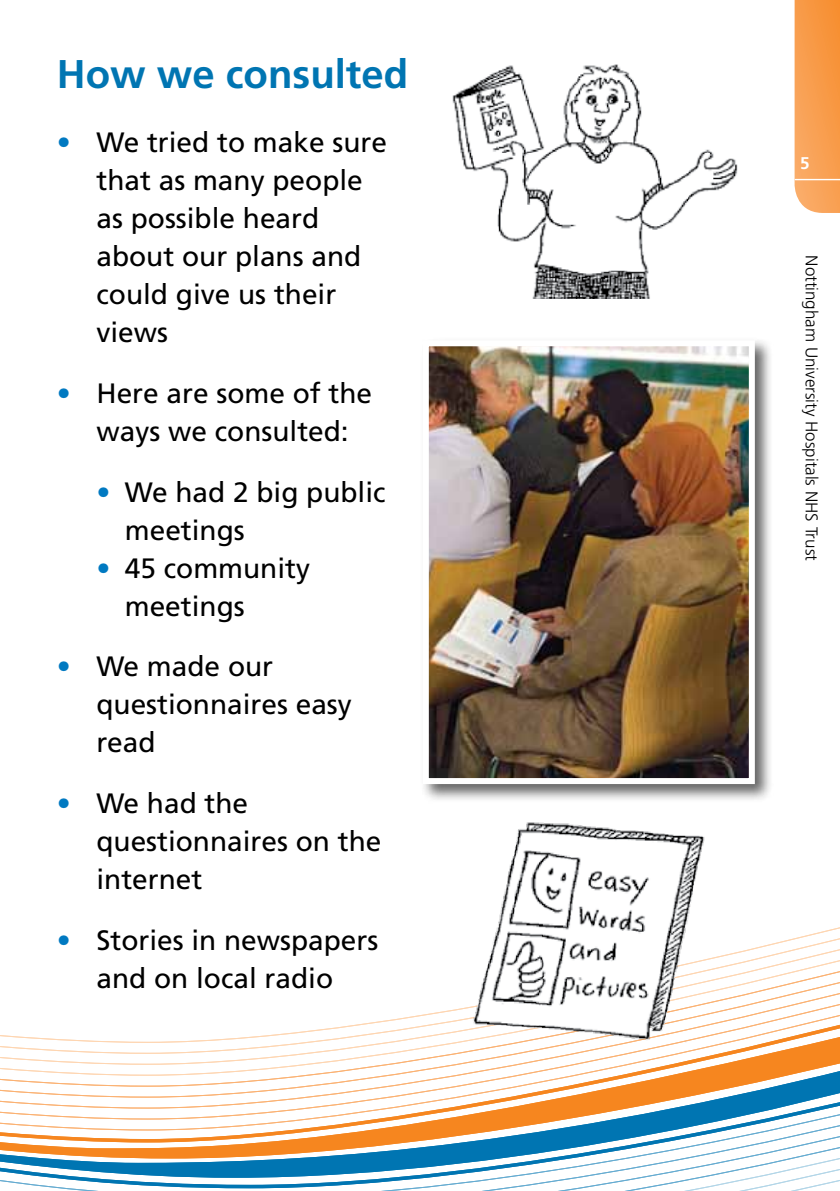
<style>
.page{position:relative;width:840px;height:1191px;background:#fff}
.page>*{position:absolute;margin:0;border:0;box-sizing:border-box;transform-origin:0 0}
.t1{font:700 40px "Frutiger";color:#0075b2}
.t2{font:28px/38px "Frutiger";color:#000}
.t3{font:300 17px "Frutiger";color:#000}
.t4{font:700 17px "Frutiger";color:#fff}
.s1{color:#0079c1}
</style>
<div class="page">
<svg style="left:794px;top:0;width:45px;height:213px;background:#f8a053"></svg>
<hr style="left:794px;top:179px;width:45px;height:1px;background:#fff">
<svg style="left:0;top:1148px;width:839px;height:6px"></svg>
<svg style="left:0;top:1154px;width:839px;height:37px"></svg>
<svg style="left:0;top:1135px;width:839px;height:13px"></svg>
<svg style="left:0;top:1124px;width:839px;height:11px"></svg>
<svg style="left:0;top:1113px;width:839px;height:11px"></svg>
<svg style="left:0;top:1102px;width:839px;height:11px"></svg>
<svg style="left:0;top:1091px;width:839px;height:11px"></svg>
<svg style="left:0;top:1080px;width:839px;height:11px"></svg>
<svg style="left:0;top:1069px;width:839px;height:11px"></svg>
<svg style="left:0;top:1058px;width:839px;height:11px"></svg>
<svg style="left:0;top:1047px;width:839px;height:11px"></svg>
<svg style="left:0;top:927px;width:839px;height:120px"></svg>
<img style="left:452px;top:64px;width:286px;height:235px">
<img style="left:464px;top:822px;width:253px;height:224px">
<div style="left:419px;top:337px;width:354px;height:466px;background:#000;opacity:.6"></div>
<img style="left:429px;top:347px;width:318px;height:430px">
<div style="left:422px;top:340px;width:332px;height:444px;border:6px solid #fff"></div>
<h1 class="t1" style="left:57px;top:50px;width:353px">How we consulted</h1>
<p class="t2" style="left:96px;top:123px;width:292px;text-indent:-40px"><span class="s1">•</span> We tried to make sure that as many people as possible heard about our plans and could give us their views</p>
<p class="t2" style="left:57px;top:374px;width:317px;text-align:center"><span class="s1">•</span> Here are some of the ways we consulted:</p>
<p class="t2" style="left:125px;top:473px;width:262px;text-indent:-28px"><span class="s1">•</span> We had 2 big public meetings</p>
<p class="t2" style="left:125px;top:549px;width:187px;text-indent:-28px"><span class="s1">•</span> 45 community meetings</p>
<p class="t2" style="left:96px;top:647px;width:257px;text-indent:-40px"><span class="s1">•</span> We made our questionnaires easy read</p>
<p class="t2" style="left:96px;top:784px;width:286px;text-indent:-40px"><span class="s1">•</span> We had the questionnaires on the internet</p>
<p class="t2" style="left:57px;top:921px;width:323px;text-align:center"><span class="s1">•</span> Stories in newspapers and on local radio</p>
<p class="t4" style="left:799px;top:153px;width:11px">5</p>
<p class="t3" style="left:821px;top:255px;width:307px;rotate:90deg">Nottingham University Hospitals NHS Trust</p>
</div>
